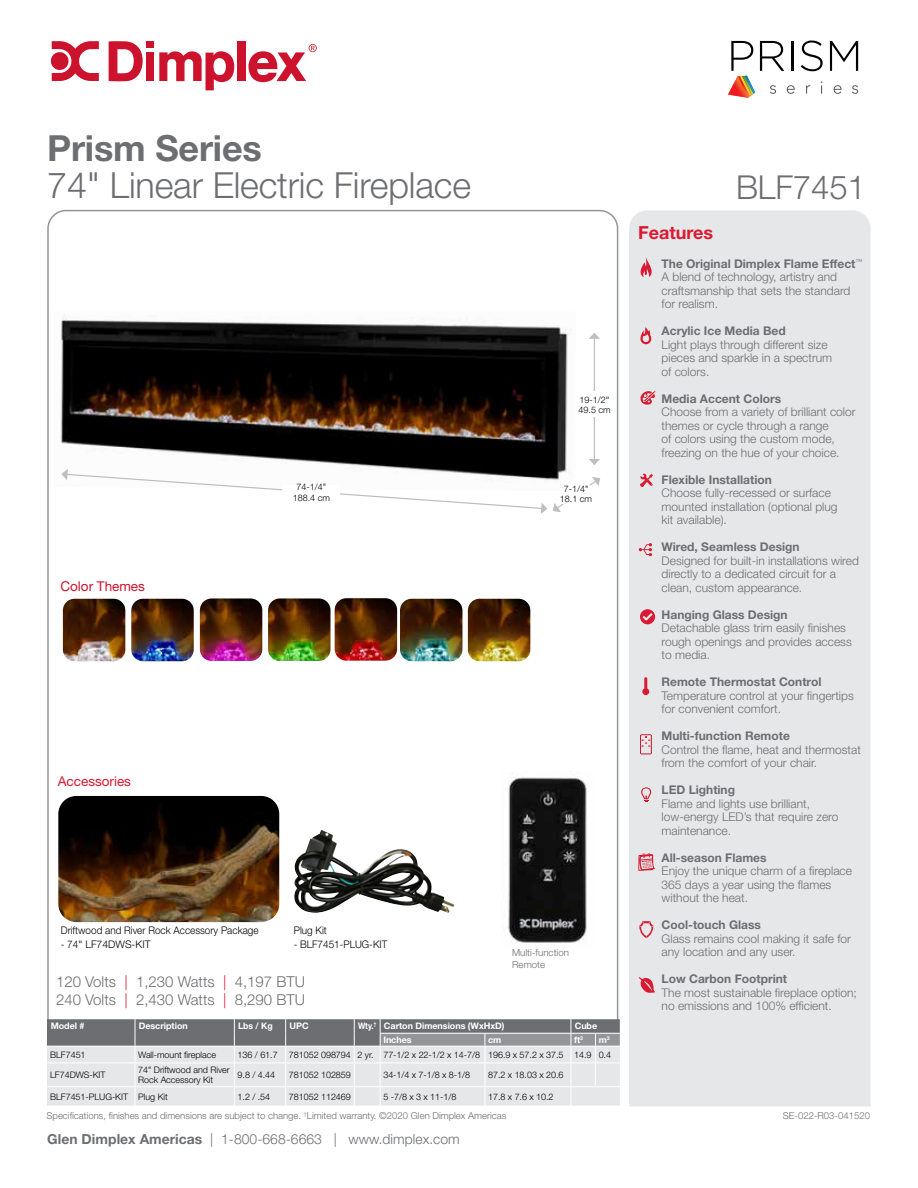
<style>
.page{position:relative;width:918px;height:1188px;background:#fff}
.page>*{position:absolute;margin:0;border:0;box-sizing:border-box;transform-origin:0 0}
.t1{font:300 36px "Helvetica Neue LT Std";letter-spacing:-.005em;color:#6d6e71}
.t2{font:700 36px "Helvetica Neue LT Std";letter-spacing:-.005em;color:#6d6e71}
.t3{font:300 33px "Helvetica Neue LT Std";letter-spacing:-.005em;color:#6d6e71}
.t4{font:700 18px "Helvetica Neue LT Std";color:#da1a32}
.t5{font:300 15px/18px "Helvetica Neue LT Std";color:#6d6e71}
.t6{font:300 13.8px "Helvetica Neue LT Std";letter-spacing:.005em;color:#6d6e71}
.t7{font:13.5px "Helvetica Neue LT Std";color:#da1a32}
.t8{font:13.5px "Helvetica Neue LT Std";color:#cd122d}
.t9{font:300 12px/13.5px "Helvetica Neue LT Std";color:#6d6e71}
.t10{font:700 12px "Helvetica Neue LT Std";color:#6d6e71}
.t11{font:300 10.5px "Helvetica Neue LT Std";color:#000;scale:.95 1}
.t12{font:300 9.75px/12px "Helvetica Neue LT Std";color:#6d6e71}
.t13{font:300 9.6px "Helvetica Neue LT Std";color:#6d6e71}
.t14{font:300 9px/10.5px "Helvetica Neue LT Std";letter-spacing:-.005em;color:#000}
.t15{font:700 9px "Helvetica Neue LT Std";letter-spacing:-.005em;color:#fff}
.t16{font:700 9px "Helvetica Neue LT Std";letter-spacing:-.005em;color:#fff;scale:.86 1}
.s1{font-weight:400;font-stretch:condensed}
.s2{color:#da1a32}
.s3{font-weight:700}
</style>
<div class="page">
<div style="left:629px;top:210px;width:242px;height:896px;background:#e6e7e8"></div>
<svg style="left:109px;top:41px;width:34px;height:41px"></svg>
<div style="left:146px;top:41px;width:8px;height:7px;background:#cd122d"></div>
<div style="left:146px;top:52px;width:8px;height:29px;background:#cd122d"></div>
<svg style="left:159px;top:51px;width:75px;height:39px"></svg>
<div style="left:237px;top:41px;width:9px;height:40px;background:#cd122d"></div>
<svg style="left:248px;top:44px;width:69px;height:38px"></svg>
<svg style="left:50px;top:41px;width:49px;height:40px"></svg>
<svg style="left:801px;top:40px;width:22px;height:31px"></svg>
<svg style="left:830px;top:41px;width:28px;height:30px"></svg>
<svg style="left:806px;top:85px;width:4px;height:9px"></svg>
<svg style="left:834px;top:85px;width:8px;height:9px"></svg>
<svg style="left:852px;top:85px;width:6px;height:9px"></svg>
<svg style="left:728px;top:41px;width:67px;height:57px"></svg>
<svg style="left:47px;top:1019px;width:573px;height:87px;background:#c5c6c8"></svg>
<img style="left:60px;top:315px;width:509px;height:165px">
<hr style="left:594px;top:338px;width:1px;height:122px;background:#bcbec0">
<svg style="left:589px;top:333px;width:11px;height:6px"></svg>
<svg style="left:589px;top:459px;width:11px;height:6px"></svg>
<div style="left:577px;top:391px;width:34px;height:26px;background:#fff"></div>
<svg style="left:61px;top:469px;width:486px;height:45px"></svg>
<div style="left:283px;top:486px;width:57px;height:20px;background:#fff"></div>
<svg style="left:553px;top:475px;width:47px;height:38px"></svg>
<img style="left:294px;top:830px;width:160px;height:83px">
<svg style="left:641px;top:257px;width:11px;height:20px"></svg>
<svg style="left:640px;top:327px;width:11px;height:17px"></svg>
<svg style="left:638px;top:853px;width:17px;height:18px"></svg>
<svg style="left:639px;top:921px;width:14px;height:17px"></svg>
<svg style="left:640px;top:609px;width:15px;height:15px"></svg>
<svg style="left:638px;top:977px;width:18px;height:17px"></svg>
<svg style="left:639px;top:543px;width:13px;height:13px"></svg>
<svg style="left:640px;top:474px;width:13px;height:13px"></svg>
<svg style="left:641px;top:787px;width:10px;height:15px"></svg>
<svg style="left:640px;top:734px;width:12px;height:20px"></svg>
<svg style="left:642px;top:677px;width:7px;height:18px"></svg>
<svg style="left:640px;top:391px;width:15px;height:14px"></svg>
<img style="left:131px;top:599px;width:63px;height:62px">
<img style="left:63px;top:599px;width:62px;height:62px">
<img style="left:400px;top:599px;width:62px;height:62px">
<img style="left:468px;top:599px;width:62px;height:62px">
<img style="left:268px;top:598px;width:63px;height:63px">
<img style="left:200px;top:598px;width:62px;height:63px">
<img style="left:335px;top:598px;width:62px;height:63px">
<img style="left:508px;top:773px;width:79px;height:170px">
<img style="left:58px;top:796px;width:221px;height:126px">
<h1 class="t2" style="left:47px;top:126px;width:216px">Prism Series</h1>
<h1 class="t1" style="left:47px;top:163px;width:425px">74" Linear Electric Fireplace</h1>
<h2 class="t3" style="left:736px;top:167px;width:131px">BLF7451</h2>
<p class="t14" style="left:579px;top:394px;width:34px">19-1/2<span class="s1">"<br></span>49.5 cm</p>
<p class="t8" style="left:60px;top:578px;width:86px">Color Themes</p>
<p class="t14" style="left:293px;top:482px;width:39px;text-align:center">74-1/4"<br>188.4 cm</p>
<p class="t14" style="left:560px;top:483px;width:34px;text-align:center">7-1/4"<br>18.1 cm</p>
<p class="t7" style="left:58px;top:773px;width:75px">Accessories</p>
<p class="t11" style="left:61px;top:924px;width:210px">Driftwood and River Rock Accessory Package</p>
<p class="t11" style="left:61px;top:938px;width:96px">- 74<span class="s1">"</span> LF74DWS-KIT</p>
<p class="t11" style="left:294px;top:924px;width:36px">Plug Kit</p>
<p class="t11" style="left:294px;top:938px;width:100px">- BLF7451-PLUG-KIT</p>
<p class="t12" style="left:512px;top:946px;width:58px">Multi-function<br>Remote</p>
<p class="t5" style="left:56px;top:972px;width:250px">120 Volts <span class="s2">|</span> 1,230 Watts <span class="s2">|</span> 4,197 BTU<br>240 Volts <span class="s2">|</span> 2,430 Watts <span class="s2">|</span> 8,290 BTU</p>
<p class="t15" style="left:51px;top:1021px;width:35px">Model #</p>
<p class="t15" style="left:139px;top:1021px;width:51px">Description</p>
<p class="t15" style="left:238px;top:1021px;width:36px">Lbs / Kg</p>
<p class="t15" style="left:289px;top:1021px;width:21px">UPC</p>
<p class="t16" style="left:358px;top:1021px;width:172px">Wty.<sup>†</sup> Carton Dimensions (WxHxD)</p>
<p class="t15" style="left:575px;top:1021px;width:24px">Cube</p>
<p class="t15" style="left:383px;top:1034px;width:30px">Inches</p>
<p class="t15" style="left:488px;top:1034px;width:15px">cm</p>
<p class="t15" style="left:574px;top:1034px;width:10px">ft<sup>3</sup></p>
<p class="t15" style="left:599px;top:1034px;width:13px">m<sup>3</sup></p>
<p class="t14" style="left:50px;top:1049px;width:37px">BLF7451</p>
<p class="t14" style="left:138px;top:1049px;width:79px">Wall-mount fireplace</p>
<p class="t14" style="left:238px;top:1049px;width:375px">136 / 61.7 781052 098794 2 yr. 77-1/2 x 22-1/2 x 14-7/8 196.9 x 57.2 x 37.5 14.9 0.4</p>
<p class="t14" style="left:50px;top:1069px;width:57px">LF74DWS-KIT</p>
<p class="t14" style="left:138px;top:1064px;width:93px">74" Driftwood and River<br>Rock Accessory Kit</p>
<p class="t14" style="left:238px;top:1069px;width:39px">9.8 / 4.44</p>
<p class="t14" style="left:289px;top:1069px;width:64px">781052 102859</p>
<p class="t14" style="left:383px;top:1069px;width:88px">34-1/4 x 7-1/8 x 8-1/8</p>
<p class="t14" style="left:488px;top:1069px;width:77px">87.2 x 18.03 x 20.6</p>
<p class="t14" style="left:50px;top:1091px;width:119px">BLF7451-PLUG-KIT Plug Kit</p>
<p class="t14" style="left:238px;top:1091px;width:34px">1.2 / .54</p>
<p class="t14" style="left:289px;top:1091px;width:64px">781052 112469</p>
<p class="t14" style="left:383px;top:1091px;width:75px">5 -7/8 x 3 x 11-1/8</p>
<p class="t14" style="left:488px;top:1091px;width:67px">17.8 x 7.6 x 10.2</p>
<h3 class="t4" style="left:638px;top:221px;width:77px">Features</h3>
<p class="t9" style="left:662px;top:257px;width:202px"><span class="s3">The Original Dimplex Flame Effect</span><sup>™<br></sup>A blend of technology, artistry and craftsmanship that sets the standard for realism.</p>
<p class="t10" style="left:662px;top:324px;width:126px">Acrylic Ice Media Bed</p>
<p class="t9" style="left:662px;top:338px;width:172px">Light plays through different size pieces and sparkle in a spectrum of colors.</p>
<p class="t10" style="left:662px;top:391px;width:121px">Media Accent Colors</p>
<p class="t9" style="left:662px;top:405px;width:196px">Choose from a variety of brilliant color themes or cycle through a range<br>of colors using the custom mode, freezing on the hue of your choice.</p>
<p class="t10" style="left:662px;top:472px;width:112px">Flexible Installation</p>
<p class="t9" style="left:662px;top:486px;width:178px">Choose fully-recessed or surface mounted installation (optional plug kit available).</p>
<p class="t10" style="left:662px;top:540px;width:140px">Wired, Seamless Design</p>
<p class="t9" style="left:662px;top:554px;width:199px">Designed for built-in installations wired directly to a dedicated circuit for a clean, custom appearance.</p>
<p class="t10" style="left:662px;top:607px;width:128px">Hanging Glass Design</p>
<p class="t9" style="left:662px;top:621px;width:192px">Detachable glass trim easily finishes rough openings and provides access to media.</p>
<p class="t10" style="left:662px;top:675px;width:161px">Remote Thermostat Control</p>
<p class="t9" style="left:662px;top:689px;width:194px">Temperature control at your fingertips for convenient comfort.</p>
<p class="t10" style="left:662px;top:729px;width:130px">Multi-function Remote</p>
<p class="t9" style="left:662px;top:743px;width:201px">Control the flame, heat and thermostat from the comfort of your chair.</p>
<p class="t10" style="left:662px;top:783px;width:75px">LED Lighting</p>
<p class="t9" style="left:662px;top:797px;width:178px">Flame and lights use brilliant, low-energy LED’s that require zero maintenance.</p>
<p class="t10" style="left:662px;top:850px;width:107px">All-season Flames</p>
<p class="t9" style="left:662px;top:864px;width:192px">Enjoy the unique charm of a fireplace<br>365 days a year using the flames without the heat.</p>
<p class="t10" style="left:662px;top:918px;width:101px">Cool-touch Glass</p>
<p class="t9" style="left:662px;top:932px;width:191px">Glass remains cool making it safe for any location and any user.</p>
<p class="t10" style="left:662px;top:972px;width:127px">Low Carbon Footprint</p>
<p class="t9" style="left:662px;top:986px;width:197px">The most sustainable fireplace option; no emissions and 100% efficient.</p>
<p class="t13" style="left:46px;top:1110px;width:461px">Specifications, finishes and dimensions are subject to change. <sup>†</sup>Limited warranty. ©2020 Glen Dimplex Americas</p>
<p class="t13" style="left:783px;top:1110px;width:89px">SE-022-R03-041520</p>
<p class="t6" style="left:47px;top:1131px;width:414px"><span class="s3">Glen Dimplex Americas</span> | 1-800-668-6663 | www.dimplex.com</p>
</div>
